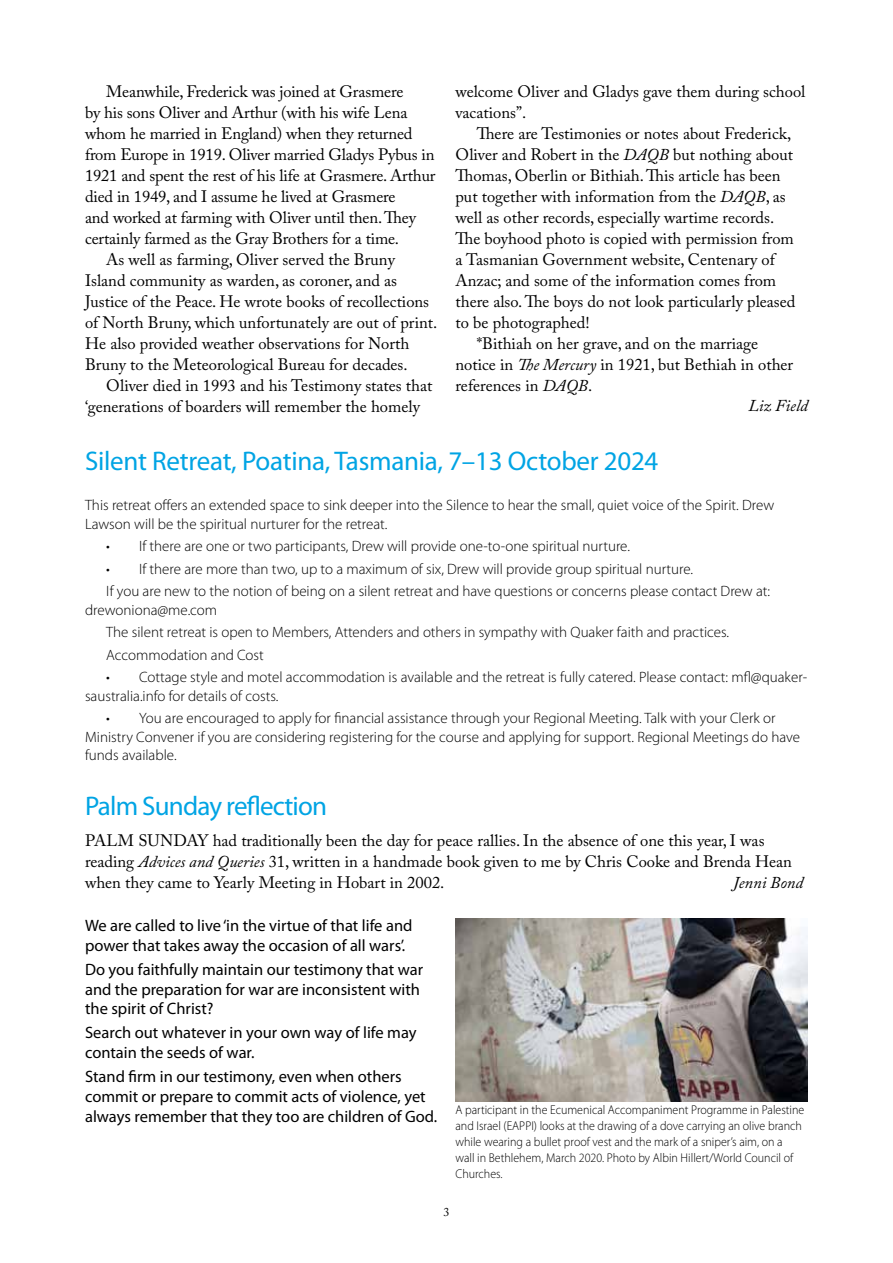
<style>
.page{position:relative;width:893px;height:1263px;background:#fff}
.page>*{position:absolute;margin:0;border:0;box-sizing:border-box;transform-origin:0 0}
.t1{font:27px "Myriad Pro";letter-spacing:-.01em;color:#00a4e4}
.t2{font:27px "Myriad Pro";letter-spacing:-.03em;color:#00a4e4}
.t3{font:16.5px/21px "Adobe Caslon Pro";color:#000}
.t4{font:16.5px/19.8px "Myriad Pro";color:#000}
.t5{font:italic 16.5px "Adobe Caslon Pro";color:#000}
.t6{font:300 15px/18.3px "Myriad Pro";color:#000}
.t7{font:300 12.75px/15.9px "Myriad Pro";color:#000;scale:.94 1}
.t8{font:12px "Adobe Caslon Pro";color:#000}
.s1{font-style:italic}
</style>
<div class="page">
<img style="left:455px;top:919px;width:353px;height:182px">
<p class="t3" style="left:106px;top:81px;width:299px">Meanwhile, Frederick was joined at Grasmere</p>
<p class="t3" style="left:85px;top:102px;width:324px">by his sons Oliver and Arthur (with his wife Lena</p>
<p class="t3" style="left:85px;top:123px;width:329px">whom he married in England) when they returned</p>
<p class="t3" style="left:85px;top:144px;width:351px">from Europe in 1919. Oliver married Gladys Pybus in</p>
<p class="t3" style="left:85px;top:165px;width:352px">1921 and spent the rest of his life at Grasmere. Arthur</p>
<p class="t3" style="left:85px;top:186px;width:312px">died in 1949, and I assume he lived at Grasmere</p>
<p class="t3" style="left:85px;top:207px;width:332px">and worked at farming with Oliver until then. They</p>
<p class="t3" style="left:85px;top:228px;width:316px">certainly farmed as the Gray Brothers for a time.</p>
<p class="t3" style="left:106px;top:249px;width:290px">As well as farming, Oliver served the Bruny</p>
<p class="t3" style="left:85px;top:270px;width:314px">Island community as warden, as coroner, and as</p>
<p class="t3" style="left:85px;top:291px;width:346px">Justice of the Peace. He wrote books of recollections</p>
<p class="t3" style="left:85px;top:312px;width:354px">of North Bruny, which unfortunately are out of print.</p>
<p class="t3" style="left:85px;top:333px;width:326px">He also provided weather observations for North</p>
<p class="t3" style="left:85px;top:354px;width:324px">Bruny to the Meteorological Bureau for decades.</p>
<p class="t3" style="left:106px;top:375px;width:328px">Oliver died in 1993 and his Testimony states that</p>
<p class="t3" style="left:85px;top:396px;width:336px">‘generations of boarders will remember the homely</p>
<p class="t3" style="left:455px;top:81px;width:351px">welcome Oliver and Gladys gave them during school vacations”.</p>
<p class="t3" style="left:477px;top:123px;width:316px">There are Testimonies or notes about Frederick,</p>
<p class="t3" style="left:455px;top:144px;width:339px">Oliver and Robert in the <span class="s1">DAQB</span> but nothing about</p>
<p class="t3" style="left:455px;top:165px;width:327px">Thomas, Oberlin or Bithiah. This article has been</p>
<p class="t3" style="left:455px;top:186px;width:332px">put together with information from the <span class="s1">DAQB</span>, as</p>
<p class="t3" style="left:455px;top:207px;width:320px">well as other records, especially wartime records.</p>
<p class="t3" style="left:455px;top:228px;width:340px">The boyhood photo is copied with permission from</p>
<p class="t3" style="left:455px;top:249px;width:321px">a Tasmanian Government website, Centenary of</p>
<p class="t3" style="left:455px;top:270px;width:322px">Anzac; and some of the information comes from</p>
<p class="t3" style="left:455px;top:291px;width:341px">there also. The boys do not look particularly pleased</p>
<p class="t3" style="left:455px;top:312px;width:136px">to be photographed!</p>
<p class="t3" style="left:477px;top:333px;width:283px">*Bithiah on her grave, and on the marriage</p>
<p class="t3" style="left:455px;top:354px;width:339px">notice in <span class="s1">The Mercury</span> in 1921, but Bethiah in other</p>
<p class="t3" style="left:455px;top:375px;width:138px">references in <span class="s1">DAQB</span>.</p>
<p class="t5" style="left:748px;top:396px;width:61px">Liz Field</p>
<h1 class="t1" style="left:85px;top:444px;width:575px">Silent Retreat, Poatina, Tasmania, 7–13 October 2024</h1>
<p class="t6" style="left:85px;top:496px;width:691px">This retreat offers an extended space to sink deeper into the Silence to hear the small, quiet voice of the Spirit. Drew<br>Lawson will be the spiritual nurturer for the retreat.</p>
<p class="t6" style="left:106px;top:537px;width:525px">• If there are one or two participants, Drew will provide one-to-one spiritual nurture.</p>
<p class="t6" style="left:106px;top:557px;width:665px;line-height:22.5px">• If there are more than two, up to a maximum of six, Drew will provide group spiritual nurture.<br>If you are new to the notion of being on a silent retreat and have questions or concerns please contact Drew at:</p>
<p class="t6" style="left:106px;top:598px;width:624px;line-height:22.5px;text-indent:-21px">drewoniona@me.com<br>The silent retreat is open to Members, Attenders and others in sympathy with Quaker faith and practices.<br>Accommodation and Cost</p>
<p class="t6" style="left:85px;top:668px;width:724px;text-indent:21px">• Cottage style and motel accommodation is available and the retreat is fully catered. Please contact: mfl@quaker&shy;saustralia.info for details of costs.</p>
<p class="t6" style="left:85px;top:709px;width:716px;text-indent:21px">• You are encouraged to apply for financial assistance through your Regional Meeting. Talk with your Clerk or<br>Ministry Convener if you are considering registering for the course and applying for support. Regional Meetings do have funds available.</p>
<h1 class="t2" style="left:85px;top:790px;width:243px">Palm Sunday reflection</h1>
<p class="t3" style="left:85px;top:830px;width:708px">PALM SUNDAY had traditionally been the day for peace rallies. In the absence of one this year, I was reading <span class="s1">Advices and Queries</span> 31, written in a handmade book given to me by Chris Cooke and Brenda Hean when they came to Yearly Meeting in Hobart in 2002.</p>
<p class="t5" style="left:733px;top:873px;width:72px">Jenni Bond</p>
<p class="t4" style="left:85px;top:915px;width:329px">We are called to live ‘in the virtue of that life and power that takes away the occasion of all wars’.</p>
<p class="t4" style="left:85px;top:959px;width:340px">Do you faithfully maintain our testimony that war and the preparation for war are inconsistent with the spirit of Christ?</p>
<p class="t4" style="left:85px;top:1023px;width:333px">Search out whatever in your own way of life may contain the seeds of war.</p>
<p class="t4" style="left:85px;top:1066px;width:354px">Stand firm in our testimony, even when others commit or prepare to commit acts of violence, yet always remember that they too are children of God.</p>
<p class="t7" style="left:455px;top:1102px;width:373px">A participant in the Ecumenical Accompaniment Programme in Palestine and Israel (EAPPI) looks at the drawing of a dove carrying an olive branch while wearing a bullet proof vest and the mark of a sniper’s aim, on a wall in Bethlehem, March 2020. Photo by Albin Hillert/World Council of Churches.</p>
<p class="t8" style="left:443px;top:1205px;width:7px">3</p>
</div>
